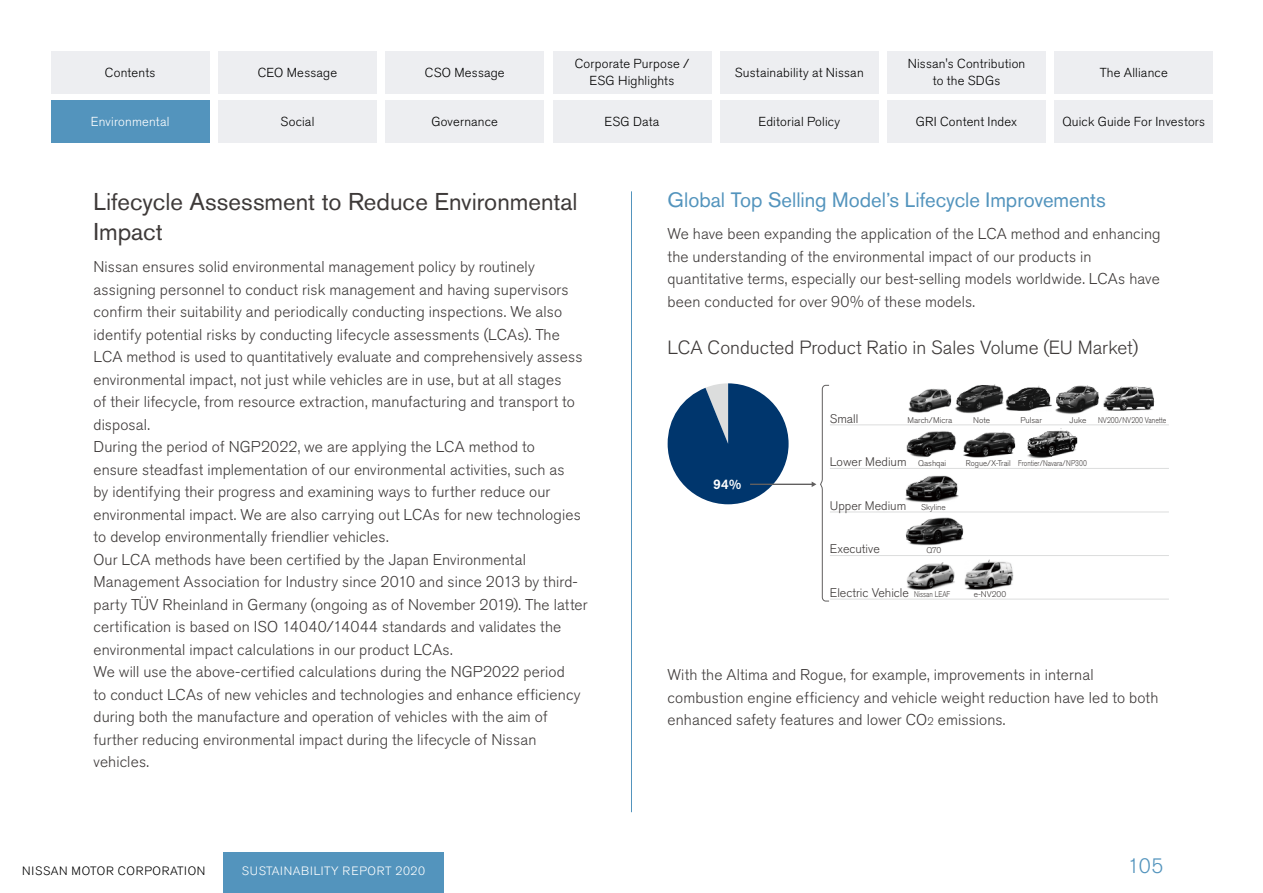
<style>
.page{position:relative;width:1263px;height:893px;background:#fff}
.page>*{position:absolute;margin:0;border:0;box-sizing:border-box;transform-origin:0 0}
.t1{font:24.15px/30px "Nissan Pro";color:#3e3a39}
.t2{font:20.7px "Nissan Pro";color:#5394bd}
.t3{font:300 20.7px "Nissan Pro";color:#5394bd}
.t4{font:300 18.9px "Nissan Pro";color:#3e3a39}
.t5{font:300 15.45px/22.5px "Nissan Pro";letter-spacing:.005em;color:#3e3a39}
.t6{font:500 13.8px "Nissan Pro";color:#fff}
.t7{font:300 12.9px/16.5px "Nissan Pro";letter-spacing:.015em;color:#000;text-align:center}
.t8{font:300 12.9px "Nissan Pro";letter-spacing:.01em;color:#fff}
.t9{font:300 12.45px "Nissan Pro";color:#3e3a39}
.t10{font:300 12px "Nissan Pro";letter-spacing:.04em;color:#fff}
.t11{font:300 12px "Nissan Pro";letter-spacing:.06em;color:#000}
.t12{font:300 10.8px "Nissan Pro";color:#3e3a39}
.t13{font:300 8.25px "Nissan Pro";color:#3e3a39}
.t14{font:300 8.25px "Nissan Pro";color:#3e3a39;scale:.8 1}
.t15{font:300 8.25px "Nissan Pro";color:#3e3a39;scale:.82 1}
.t16{font:300 8.25px "Nissan Pro";color:#3e3a39;scale:.94 1}
.s1{font-family:"Shin Go Pr 6 N";font-size:18px}
</style>
<div class="page">
<hr style="left:631px;top:191px;width:1px;height:621px;background:#5394bd">
<div style="left:223px;top:852px;width:220px;height:41px;background:#5394bd"></div>
<div style="left:218px;top:51px;width:159px;height:43px;background:#edeef1"></div>
<div style="left:218px;top:100px;width:159px;height:43px;background:#edeef1"></div>
<div style="left:386px;top:51px;width:158px;height:43px;background:#edeef1"></div>
<div style="left:386px;top:100px;width:158px;height:43px;background:#edeef1"></div>
<div style="left:553px;top:51px;width:158px;height:43px;background:#edeef1"></div>
<div style="left:553px;top:100px;width:158px;height:43px;background:#edeef1"></div>
<div style="left:720px;top:51px;width:158px;height:43px;background:#edeef1"></div>
<div style="left:720px;top:100px;width:158px;height:43px;background:#edeef1"></div>
<div style="left:887px;top:51px;width:159px;height:43px;background:#edeef1"></div>
<div style="left:887px;top:100px;width:159px;height:43px;background:#edeef1"></div>
<div style="left:1054px;top:51px;width:159px;height:43px;background:#edeef1"></div>
<div style="left:1054px;top:100px;width:159px;height:43px;background:#edeef1"></div>
<div style="left:51px;top:51px;width:158px;height:43px;background:#edeef1"></div>
<div style="left:51px;top:100px;width:158px;height:43px;background:#5394bd"></div>
<img style="left:903px;top:384px;width:266px;height:206px">
<svg style="left:668px;top:383px;width:120px;height:121px"></svg>
<hr style="left:750px;top:484px;width:62px;height:1px;background:#615f5f">
<svg style="left:812px;top:385px;width:18px;height:217px"></svg>
<hr style="left:830px;top:424px;width:339px;height:1px;background:#dcdddd">
<hr style="left:830px;top:468px;width:339px;height:1px;background:#dcdddd">
<hr style="left:830px;top:512px;width:339px;height:1px;background:#dcdddd">
<hr style="left:830px;top:555px;width:339px;height:1px;background:#dcdddd">
<hr style="left:830px;top:599px;width:339px;height:1px;background:#dcdddd">
<p class="t7" style="left:105px;top:64px;width:52px">Contents</p>
<p class="t8" style="left:91px;top:113px;width:80px">Environmental</p>
<p class="t7" style="left:258px;top:64px;width:81px">CEO Message</p>
<p class="t7" style="left:281px;top:113px;width:35px">Social</p>
<p class="t7" style="left:425px;top:64px;width:81px">CSO Message</p>
<p class="t7" style="left:431px;top:113px;width:68px">Governance</p>
<p class="t7" style="left:575px;top:56px;width:116px">Corporate Purpose /<br>ESG Highlights</p>
<p class="t7" style="left:605px;top:113px;width:56px">ESG Data</p>
<p class="t7" style="left:735px;top:64px;width:130px">Sustainability at Nissan</p>
<p class="t7" style="left:758px;top:113px;width:83px">Editorial Policy</p>
<p class="t7" style="left:908px;top:56px;width:119px">Nissan s' Contribution to the SDGs</p>
<p class="t7" style="left:916px;top:113px;width:103px">GRI Content Index</p>
<p class="t7" style="left:1100px;top:64px;width:69px">The Alliance</p>
<p class="t7" style="left:1062px;top:113px;width:144px">Quick Guide For Investors</p>
<h1 class="t1" style="left:94px;top:186px;width:486px">Lifecycle Assessment to Reduce Environmental<br>Impact</h1>
<p class="t5" style="left:94px;top:256px;width:490px">Nissan ensures solid environmental management policy by routinely assigning personnel to conduct risk management and having supervisors confirm their suitability and periodically conducting inspections. We also identify potential risks by conducting lifecycle assessments (LCAs .) The LCA method is used to quantitatively evaluate and comprehensively assess environmental impact, not just while vehicles are in use, but at all stages<br>of their lifecycle, from resource extraction, manufacturing and transport to disposal.<br>During the period of NGP2022, we are applying the LCA method to ensure steadfast implementation of our environmental activities, such as by identifying their progress and examining ways to further reduce our environmental impact. We are also carrying out LCAs for new technologies to develop environmentally friendlier vehicles.<br>Our LCA methods have been certified by the Japan Environmental</p>
<p class="t5" style="left:94px;top:593px;width:496px">party TÜV Rheinland in Germany (ongoing as of November 2019 .) The latter</p>
<p class="t5" style="left:94px;top:571px;width:486px">Management Association for Industry since 2010 and since 2013 by third-</p>
<p class="t5" style="left:94px;top:616px;width:488px">certification is based on ISO 14040/14044 standards and validates the environmental impact calculations in our product LCAs.<br>We will use the above-certified calculations during the NGP2022 period to conduct LCAs of new vehicles and technologies and enhance efficiency during both the manufacture and operation of vehicles with the aim of further reducing environmental impact during the lifecycle of Nissan vehicles.</p>
<p class="t11" style="left:22px;top:863px;width:185px">NISSAN MOTOR CORPORATION</p>
<p class="t10" style="left:242px;top:863px;width:184px">SUSTAINABILITY REPORT 2020</p>
<h2 class="t2" style="left:668px;top:187px;width:440px">Global Top Selling Model<span class="s1">ʼ</span>s Lifecycle Improvements</h2>
<p class="t5" style="left:668px;top:223px;width:495px">We have been expanding the application of the LCA method and enhancing the understanding of the environmental impact of our products in quantitative terms, especially our best-selling models worldwide. LCAs have been conducted for over 90% of these models.</p>
<p class="t4" style="left:668px;top:335px;width:472px">LCA Conducted Product Ratio in Sales Volume (EU Market(</p>
<p class="t6" style="left:713px;top:475px;width:29px">94%</p>
<p class="t9" style="left:830px;top:410px;width:30px">Small</p>
<p class="t9" style="left:830px;top:454px;width:78px">Lower Medium</p>
<p class="t9" style="left:830px;top:497px;width:78px">Upper Medium</p>
<p class="t9" style="left:830px;top:541px;width:51px">Executive</p>
<p class="t9" style="left:830px;top:584px;width:81px">Electric Vehicle</p>
<p class="t13" style="left:907px;top:414px;width:46px">March/Micra</p>
<p class="t13" style="left:918px;top:458px;width:30px">Qashqai</p>
<p class="t13" style="left:921px;top:501px;width:26px">Skyline</p>
<p class="t13" style="left:926px;top:545px;width:17px">Q70</p>
<p class="t14" style="left:914px;top:588px;width:47px">Nissan LEAF</p>
<p class="t13" style="left:973px;top:414px;width:18px">Note</p>
<p class="t16" style="left:966px;top:458px;width:49px">Rogue -X/ Trail</p>
<p class="t13" style="left:1020px;top:414px;width:23px">Pulsar</p>
<p class="t14" style="left:1018px;top:458px;width:87px">Frontier/Navara/NP300</p>
<p class="t13" style="left:1069px;top:414px;width:18px">Juke</p>
<p class="t15" style="left:1098px;top:414px;width:85px">NV200/NV200 Vanette</p>
<p class="t13" style="left:974px;top:588px;width:34px">-e NV200</p>
<p class="t5" style="left:668px;top:664px;width:427px">With the Altima and Rogue, for example, improvements in internal</p>
<p class="t5" style="left:668px;top:686px;width:492px">combustion engine efficiency and vehicle weight reduction have led to both</p>
<p class="t5" style="left:938px;top:709px;width:69px">emissions.</p>
<p class="t5" style="left:668px;top:709px;width:261px">enhanced safety features and lower CO</p>
<p class="t12" style="left:927px;top:714px;width:8px">2</p>
<h2 class="t3" style="left:1127px;top:852px;width:38px">105</h2>
</div>
